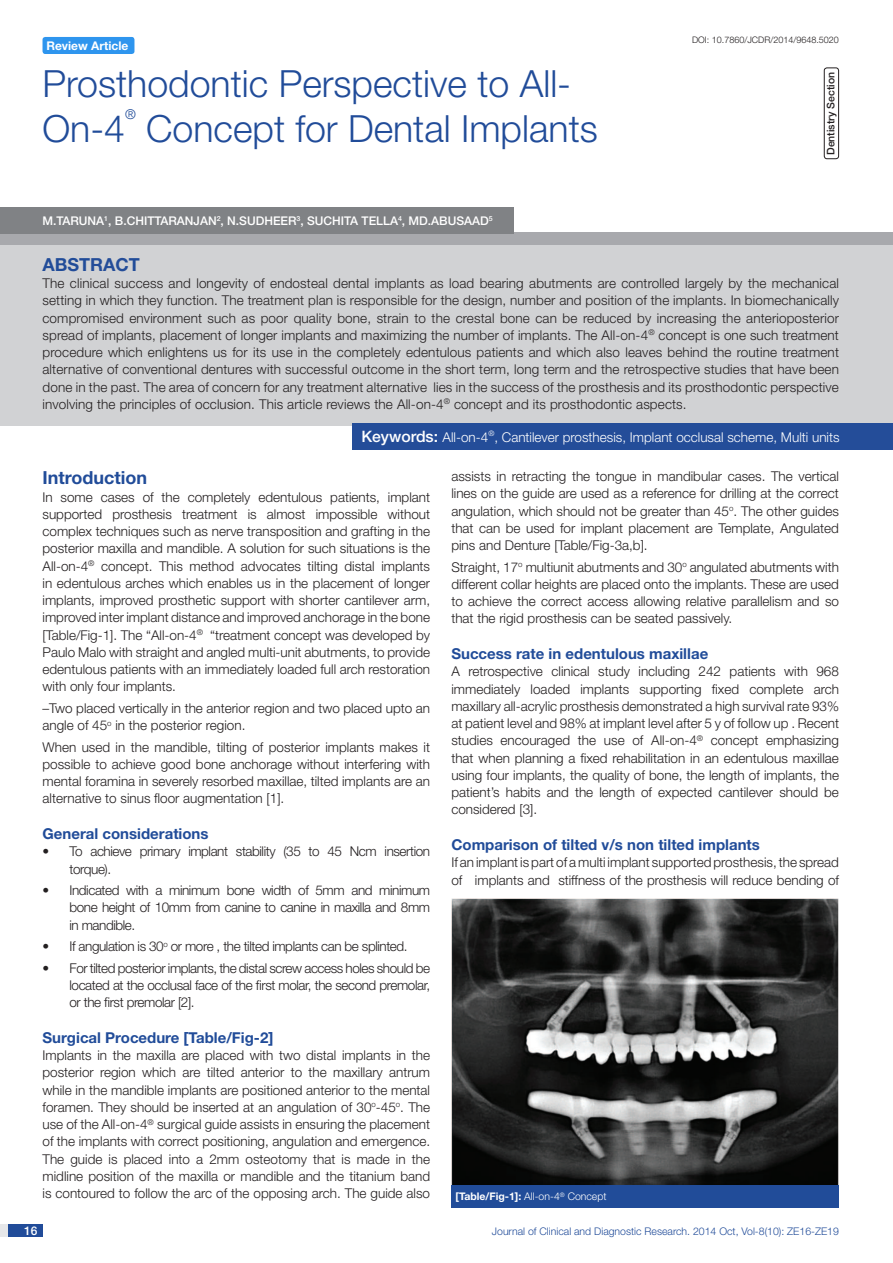
<style>
.page{position:relative;width:893px;height:1263px;background:#fff}
.page>*{position:absolute;margin:0;border:0;box-sizing:border-box;transform-origin:0 0}
.t1{font:300 37.5px/45px "Helvetica Neue";color:#214c99}
.Abstract_head{font:700 18px "Helvetica Neue";color:#214c99}
.Level_2{font:700 15px "Helvetica Neue";color:#214c99}
.Body_text{font:300 13.5px/17.2px "Helvetica Neue";color:#231f20;text-align:justify}
.Bullet__sub{font:300 13.5px/17.2px "Helvetica Neue";letter-spacing:-.03em;color:#231f20;text-align:justify}
.t2{font:300 13.5px "Helvetica Neue";color:#fff}
.t3{font:300 13.5px "Helvetica Neue";color:#214c99}
.Author{font:500 12px "Helvetica Neue";color:#fff}
.t4{font:700 12px "Helvetica Neue";color:#fff}
.t5{font:300 10.5px "Helvetica Neue";color:#214c99}
.Table_text{font:300 10.5px "Helvetica Neue";color:#fff}
.t6{font:500 10.5px "Helvetica Neue";color:#231f20}
.DOI{font:300 9px "Helvetica Neue";color:#231f20}
.s1{color:#244d99}
.s2{font-weight:500;font-size:15.75px}
.s3{font-weight:500}
.s4{font-weight:700}
</style>
<div class="page">
<div style="left:0;top:1224px;width:43px;height:13px;background:#e6e7e9"></div>
<div style="left:8px;top:1224px;width:35px;height:13px;background:#214c99"></div>
<div style="left:43px;top:37px;width:91px;height:17px;background:#2e95ee;border-radius:3px"></div>
<div style="left:0;top:245px;width:893px;height:180px;background:#d1d2d4"></div>
<div style="left:0;top:233px;width:893px;height:12px;background:#a8a9ad"></div>
<div style="left:353px;top:423px;width:540px;height:26px;background:#244d99"></div>
<div style="left:0;top:207px;width:513px;height:27px;background:#808285"></div>
<div style="left:824px;top:68px;width:15px;height:91px;border:1px solid #231f20;border-radius:3px"></div>
<img style="left:451px;top:898px;width:388px;height:287px">
<div style="left:451px;top:1185px;width:388px;height:22px;background:#214c99"></div>
<p class="t4" style="left:46px;top:38px;width:83px">Review Article</p>
<p class="t1" style="left:43px;top:60px;width:530px">Prosthodontic Perspective to All-<br>On-4</p>
<p class="t3" style="left:125px;top:106px;width:12px">®</p>
<p class="t1" style="left:146px;top:105px;width:453px">Concept for Dental Implants</p>
<p class="Author" style="left:43px;top:213px;width:452px">M.TARUNA<sup>1</sup>, B.CHITTARANJAN<sup>2</sup>, N.SUDHEER<sup>3</sup>, SUCHITA TELLA<sup>4</sup>, MD.ABUSAAD<sup>5</sup></p>
<p class="DOI" style="left:692px;top:35px;width:148px">DOI: 10.7860/JCDR/2014/9648.5020</p>
<p class="t6" style="left:824px;top:155px;width:85px;rotate:-90deg">Dentistry Section</p>
<p class="Abstract_head" style="left:43px;top:253px;width:99px">ABST<span class="s1">RAC</span>T</p>
<p class="Body_text" style="left:43px;top:274px;width:798px">The clinical success and longevity of endosteal dental implants as load bearing abutments are controlled largely by the mechanical setting in which they function. The treatment plan is responsible for the design, number and position of the implants. In biomechanically compromised environment such as poor quality bone, strain to the crestal bone can be reduced by increasing the anterioposterior spread of implants, placement of longer implants and maximizing the number of implants. The All-on-4<sup>®</sup> concept is one such treatment procedure which enlightens us for its use in the completely edentulous patients and which also leaves behind the routine treatment alternative of conventional dentures with successful outcome in the short term, long term and the retrospective studies that have been done in the past. The area of concern for any treatment alternative lies in the success of the prosthesis and its prosthodontic perspective involving the principles of occlusion. This article reviews the All-on-4<sup>®</sup> concept and its prosthodontic aspects.</p>
<p class="t2" style="left:361px;top:428px;width:480px"><span class="s2">Keywords:</span> All-on-4<sup>®</sup>, Cantilever prosthesis, Implant occlusal scheme, Multi units</p>
<p class="Abstract_head" style="left:43px;top:467px;width:106px">Introduction</p>
<p class="Body_text" style="left:43px;top:488px;width:389px">In some cases of the completely edentulous patients, implant supported prosthesis treatment is almost impossible without complex techniques such as nerve transposition and grafting in the posterior maxilla and mandible. A solution for such situations is the All-on-4<sup>®</sup> concept. This method advocates tilting distal implants in edentulous arches which enables us in the placement of longer implants, improved prosthetic support with shorter cantilever arm, improved inter implant distance and improved anchorage in the bone [Table/Fig-1]. The “All-on-4<sup>®</sup> “treatment concept was developed by Paulo Malo with straight and angled multi-unit abutments, to provide edentulous patients with an immediately loaded full arch restoration with only four implants.</p>
<p class="Body_text" style="left:43px;top:699px;width:389px">–Two placed vertically in the anterior region and two placed upto an angle of 45<sup>o</sup> in the posterior region.</p>
<p class="Body_text" style="left:43px;top:738px;width:389px">When used in the mandible, tilting of posterior implants makes it possible to achieve good bone anchorage without interfering with mental foramina in severely resorbed maxillae, tilted implants are an alternative to sinus floor augmentation [1].</p>
<p class="Level_2" style="left:43px;top:824px;width:168px">General considerations</p>
<p class="Bullet__sub" style="left:70px;top:842px;width:362px;text-indent:-27px"><span class="s3">•</span> To achieve primary implant stability (35 to 45 Ncm insertion torque).</p>
<p class="Bullet__sub" style="left:70px;top:881px;width:362px;text-indent:-27px"><span class="s3">•</span> Indicated with a minimum bone width of 5mm and minimum bone height of 10mm from canine to canine in maxilla and 8mm in mandible.</p>
<p class="Bullet__sub" style="left:43px;top:937px;width:367px"><span class="s3">•</span> If angulation is 30<sup>o</sup> or more , the tilted implants can be splinted.</p>
<p class="Bullet__sub" style="left:70px;top:959px;width:362px;text-indent:-27px"><span class="s3">•</span> For tilted posterior implants, the distal screw access holes should be located at the occlusal face of the first molar, the second premolar, or the first premolar [2].</p>
<p class="Level_2" style="left:43px;top:1028px;width:232px">Surgical Procedure [Table/Fig-2]</p>
<p class="Body_text" style="left:43px;top:1046px;width:389px">Implants in the maxilla are placed with two distal implants in the posterior region which are tilted anterior to the maxillary antrum while in the mandible implants are positioned anterior to the mental foramen. They should be inserted at an angulation of 30<sup>o</sup>-45<sup>o</sup>. The use of the All-on-4<sup>®</sup> surgical guide assists in ensuring the placement of the implants with correct positioning, angulation and emergence.<br>The guide is placed into a 2mm osteotomy that is made in the midline position of the maxilla or mandible and the titanium band is contoured to follow the arc of the opposing arch. The guide also</p>
<p class="Body_text" style="left:451px;top:467px;width:389px">assists in retracting the tongue in mandibular cases. The vertical lines on the guide are used as a reference for drilling at the correct angulation, which should not be greater than 45<sup>o</sup>. The other guides that can be used for implant placement are Template, Angulated pins and Denture [Table/Fig-3a,b].</p>
<p class="Body_text" style="left:451px;top:558px;width:389px">Straight, 17<sup>o</sup> multiunit abutments and 30<sup>o</sup> angulated abutments with different collar heights are placed onto the implants. These are used to achieve the correct access allowing relative parallelism and so that the rigid prosthesis can be seated passively.</p>
<p class="Level_2" style="left:451px;top:644px;width:258px">Success rate in edentulous maxillae</p>
<p class="Body_text" style="left:451px;top:663px;width:389px">A retrospective clinical study including 242 patients with 968 immediately loaded implants supporting fixed complete arch maxillary all-acrylic prosthesis demonstrated a high survival rate 93% at patient level and 98% at implant level after 5 y of follow up . Recent studies encouraged the use of All-on-4<sup>®</sup> concept emphasizing that when planning a fixed rehabilitation in an edentulous maxillae using four implants, the quality of bone, the length of implants, the patient’s habits and the length of expected cantilever should be considered [3].</p>
<p class="Level_2" style="left:451px;top:835px;width:310px">Comparison of tilted v/s non tilted implants</p>
<p class="Body_text" style="left:451px;top:854px;width:389px">If an implant is part of a multi implant supported prosthesis, the spread of implants and stiffness of the prosthesis will reduce bending of</p>
<p class="Table_text" style="left:456px;top:1190px;width:152px"><span class="s4">[Table/Fig-1]:</span> All-on-4<sup>®</sup> Concept</p>
<p class="Author" style="left:24px;top:1223px;width:15px">16</p>
<p class="t5" style="left:492px;top:1225px;width:349px">Journal of Clinical and Diagnostic Research. 2014 Oct, Vol-8(10): ZE16-ZE19</p>
</div>
